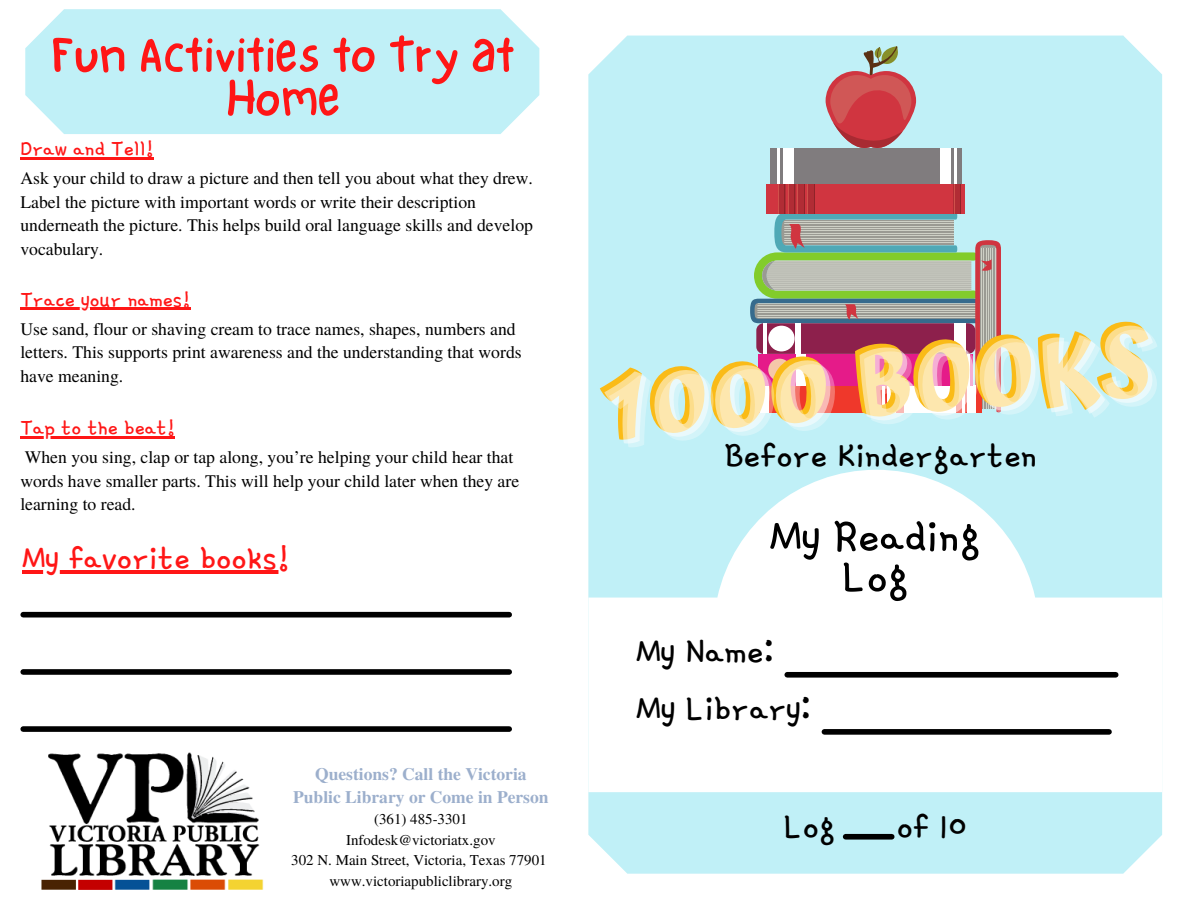
<style>
.page{position:relative;width:1188px;height:918px;background:#fff}
.page>*{position:absolute;margin:0;border:0;box-sizing:border-box;transform-origin:0 0}
.t1{font:700 95.4px "Atma";color:#fabb17}
.t2{font:52.5px/40.5px "Gamja Flower";color:#000;text-align:center}
.t3{font:51.45px/43.8px "NF One Little Font Regular";color:#ff1616;text-align:center}
.t4{font:40.5px/57.2px "Gamja Flower";color:#000}
.t5{font:38.25px "Gamja Flower";color:#ff1616}
.t6{font:24.45px "Gamja Flower";color:#ff1616}
.t7{font:17.7px/23.7px "Te X Gyre Termes";color:#000}
.t8{font:700 17.55px/23.7px "Te X Gyre Termes";color:#9cafcc;text-align:center}
.t9{font:15px/20.5px "Te X Gyre Termes";color:#000;text-align:center}
</style>
<div class="page">
<img style="left:41px;top:752px;width:223px;height:138px">
<div style="left:588px;top:36px;width:574px;height:838px;background:#c0f0f7"></div>
<svg style="left:588px;top:470px;width:574px;height:322px"></svg>
<div style="left:787px;top:672px;width:329px;height:6px;background:#000"></div>
<div style="left:824px;top:729px;width:285px;height:6px;background:#000"></div>
<svg style="left:826px;top:46px;width:90px;height:102px;background:#c37f82"></svg>
<svg style="left:750px;top:213px;width:251px;height:200px;background:#a1b29f"></svg>
<div style="left:750px;top:386px;width:232px;height:27px;background:#ef382b"></div>
<hr style="left:755px;top:386px;width:2px;height:27px;background:#fff">
<div style="left:760px;top:386px;width:8px;height:27px;background:#fff"></div>
<hr style="left:882px;top:386px;width:2px;height:27px;background:#fff">
<div style="left:887px;top:386px;width:8px;height:27px;background:#fff"></div>
<hr style="left:962px;top:386px;width:2px;height:27px;background:#fff">
<div style="left:968px;top:386px;width:8px;height:27px;background:#fff"></div>
<div style="left:904px;top:386px;width:52px;height:27px;background:#fff"></div>
<div style="left:770px;top:148px;width:192px;height:36px;background:#807c7e"></div>
<hr style="left:954px;top:148px;width:3px;height:36px;background:#fff">
<div style="left:940px;top:148px;width:10px;height:36px;background:#fff"></div>
<hr style="left:777px;top:148px;width:2px;height:36px;background:#fff">
<div style="left:783px;top:148px;width:11px;height:36px;background:#fff"></div>
<div style="left:766px;top:184px;width:199px;height:30px;background:#d03540"></div>
<div style="left:954px;top:184px;width:7px;height:30px;background:#b12c35"></div>
<hr style="left:954px;top:184px;width:1px;height:30px;background:#d0514b">
<hr style="left:960px;top:184px;width:1px;height:30px;background:#8f2329">
<div style="left:807px;top:184px;width:8px;height:30px;background:#b12c35"></div>
<hr style="left:807px;top:184px;width:1px;height:30px;background:#d0514b">
<hr style="left:814px;top:184px;width:1px;height:30px;background:#8f2329">
<div style="left:798px;top:184px;width:7px;height:30px;background:#b12c35"></div>
<hr style="left:798px;top:184px;width:1px;height:30px;background:#d0514b">
<hr style="left:804px;top:184px;width:1px;height:30px;background:#8f2329">
<div style="left:788px;top:184px;width:7px;height:30px;background:#b12c35"></div>
<hr style="left:788px;top:184px;width:1px;height:30px;background:#d0514b">
<hr style="left:794px;top:184px;width:1px;height:30px;background:#8f2329">
<div style="left:778px;top:184px;width:7px;height:30px;background:#b12c35"></div>
<hr style="left:778px;top:184px;width:1px;height:30px;background:#d0514b">
<hr style="left:785px;top:184px;width:1px;height:30px;background:#8f2329">
<div style="left:756px;top:323px;width:219px;height:31px;background:#8d204c;border-radius:7px"></div>
<hr style="left:763px;top:323px;width:1px;height:31px;background:#fff">
<hr style="left:765px;top:323px;width:2px;height:31px;background:#fff">
<div style="left:796px;top:323px;width:5px;height:31px;background:#fff"></div>
<div style="left:954px;top:323px;width:5px;height:31px;background:#fff"></div>
<div style="left:961px;top:323px;width:5px;height:31px;background:#fff"></div>
<div style="left:768px;top:326px;width:27px;height:25px;background:#fff;border-radius:50%"></div>
<div style="left:758px;top:354px;width:215px;height:32px;background:#e51b89"></div>
<hr style="left:967px;top:354px;width:2px;height:32px;background:#fff">
<div style="left:954px;top:354px;width:9px;height:32px;background:#fff"></div>
<div style="left:797px;top:354px;width:9px;height:32px;background:#fff"></div>
<div style="left:768px;top:359px;width:23px;height:22px;background:#f5c7a9;border-radius:50%"></div>
<div style="left:846px;top:834px;width:46px;height:6px;background:#000"></div>
<hr style="left:20px;top:157px;width:134px;height:2px;background:#ff1616">
<hr style="left:20px;top:308px;width:170px;height:2px;background:#ff1616">
<hr style="left:20px;top:436px;width:155px;height:2px;background:#ff1616">
<div style="left:25px;top:9px;width:514px;height:125px;background:#c0f0f7"></div>
<hr style="left:22px;top:570px;width:268px;height:3px;background:#ff1616">
<div style="left:23px;top:612px;width:486px;height:6px;background:#000"></div>
<div style="left:23px;top:669px;width:486px;height:6px;background:#000"></div>
<div style="left:23px;top:726px;width:486px;height:6px;background:#000"></div>
<h3 class="t3" style="left:51px;top:32px;width:466px">Fun Activities to Try at<br>Home</h3>
<h3 class="t6" style="left:20px;top:136px;width:135px">Draw and Tell!</h3>
<p class="t7" style="left:20px;top:165px;width:514px">Ask your child to draw picture and then tell you about what they drew.<br>Label the picture with important words or write their description underneath the picture. This helps build oral language skills and develop</p>
<p class="t7" style="left:188px;top:165px;width:9px">a</p>
<p class="t7" style="left:20px;top:236px;width:84px">vocabulary.</p>
<h3 class="t6" style="left:20px;top:286px;width:171px">Trace your names!</h3>
<p class="t7" style="left:20px;top:316px;width:503px">Use sand, flour or shaving cream to trace names, shapes, numbers and letters. This supports print awareness and the understanding that words have meaning.</p>
<h3 class="t6" style="left:20px;top:415px;width:156px">Tap to the beat!</h3>
<p class="t7" style="left:20px;top:444px;width:500px">When you sing, clap or tap along, you’re helping your child hear that words have smaller parts. This will help your child later when they are learning to read.</p>
<h3 class="t5" style="left:22px;top:538px;width:269px">My favorite books!</h3>
<p class="t8" style="left:293px;top:761px;width:257px">Questions? Call the Victoria<br>Public Library or Come in Person</p>
<p class="t9" style="left:291px;top:808px;width:257px">(361) 485-3301<br>Infodesk@victoriatx.gov<br>302 N. Main Street, Victoria, Texas 77901 www.victoriapubliclibrary.org</p>
<h1 class="t1" style="left:595px;top:350px;width:553px;rotate:-5deg">1000 BOOKS</h1>
<h3 class="t4" style="left:724px;top:426px;width:315px">Before Kindergarten</h3>
<h2 class="t2" style="left:770px;top:515px;width:213px">My Reading<br>Log</h2>
<h3 class="t4" style="left:636px;top:622px;width:176px">My Name:<br>My Library:</h3>
<h3 class="t4" style="left:784px;top:797px;width:53px">Log</h3>
<h3 class="t4" style="left:897px;top:797px;width:72px">of 10</h3>
</div>
